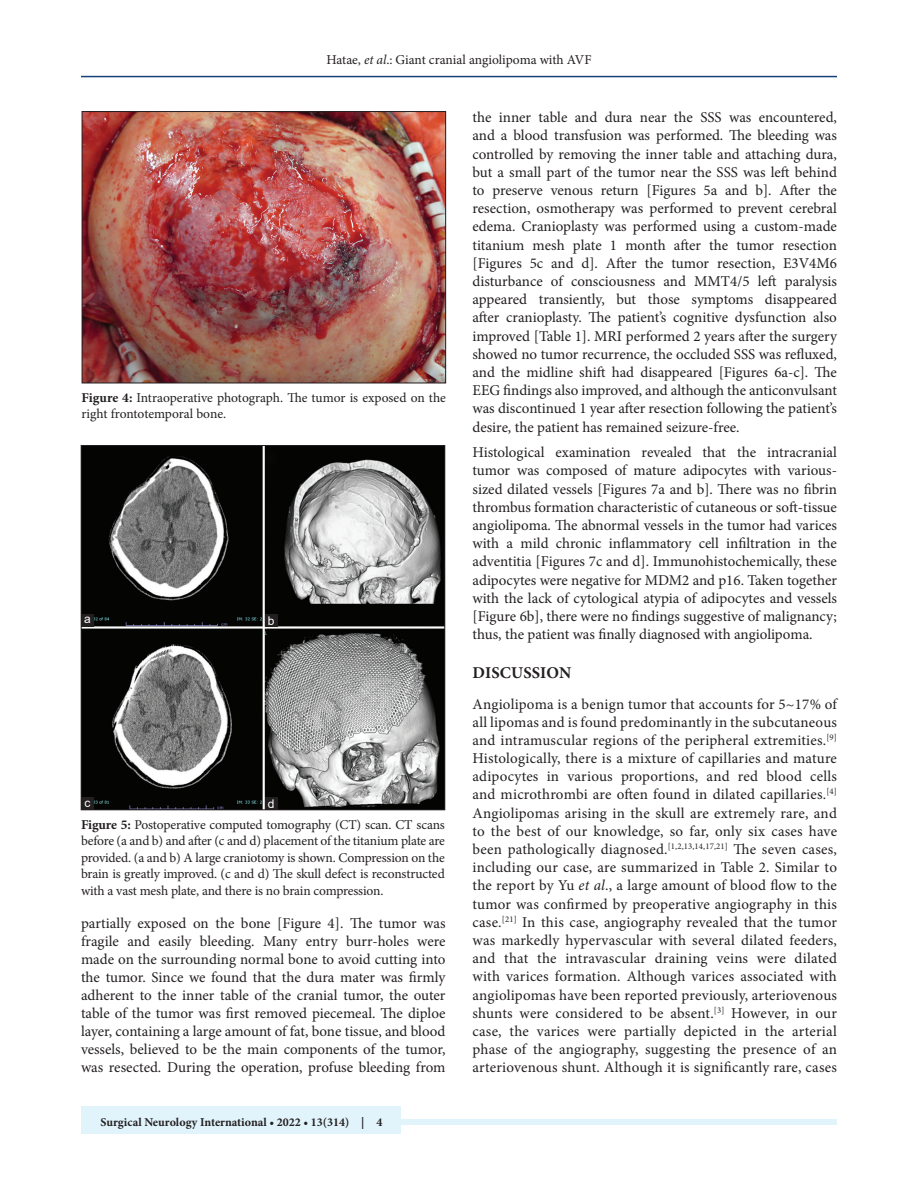
<style>
.page{position:relative;width:918px;height:1188px;background:#fff}
.page>*{position:absolute;margin:0;border:0;box-sizing:border-box;transform-origin:0 0}
.t1{font:700 16.5px "Minion Pro";letter-spacing:.01em;color:#231f20}
.TX{font:15px/18.1px "Minion Pro";color:#231f20;text-align:justify}
.FGC{font:13.5px/16.5px "Minion Pro";letter-spacing:-.01em;color:#231f20;text-align:justify}
.t2{font:700 12px "Minion Pro";color:#231f20}
.LABEL{font:12px "Arial";color:#fff}
.s1{font-style:italic}
.s2{font-weight:700}
</style>
<div class="page">
<hr style="left:81px;top:76px;width:756px;height:1px;background:#164077">
<div style="left:81px;top:1119px;width:756px;height:6px;background:#e1f4fc"></div>
<div style="left:81px;top:1106px;width:319px;height:28px;background:#e1f4fc"></div>
<img style="left:83px;top:447px;width:360px;height:361px">
<div style="left:81px;top:445px;width:364px;height:365px;border:1px solid #231f20"></div>
<div style="left:265px;top:797px;width:13px;height:13px;background:#231f20"></div>
<div style="left:81px;top:797px;width:13px;height:13px;background:#231f20"></div>
<div style="left:265px;top:614px;width:13px;height:13px;background:#231f20"></div>
<div style="left:81px;top:614px;width:13px;height:13px;background:#231f20"></div>
<img style="left:84px;top:113px;width:360px;height:268px">
<div style="left:82px;top:111px;width:364px;height:272px;border:1px solid #231f20"></div>
<p class="FGC" style="left:326px;top:51px;width:267px">Hatae, <span class="s1">et al</span>.: Giant cranial angiolipoma with AVF</p>
<p class="FGC" style="left:82px;top:389px;width:366px"><span class="s2">Figure 4:</span> Intraoperative photograph. The tumor is exposed on the right frontotemporal bone.</p>
<p class="LABEL" style="left:84px;top:611px;width:8px">a</p>
<p class="LABEL" style="left:268px;top:612px;width:8px">b</p>
<p class="LABEL" style="left:84px;top:794px;width:7px">c</p>
<p class="LABEL" style="left:268px;top:795px;width:8px">d</p>
<p class="FGC" style="left:81px;top:816px;width:365px"><span class="s2">Figure 5:</span> Postoperative computed tomography (CT) scan. CT scans before (a and b) and after (c and d) placement of the titanium plate are provided. (a and b) A large craniotomy is shown. Compression on the brain is greatly improved. (c and d) The skull defect is reconstructed with a vast mesh plate, and there is no brain compression.</p>
<p class="TX" style="left:81px;top:915px;width:366px">partially exposed on the bone [Figure 4]. The tumor was fragile and easily bleeding. Many entry burr-holes were made on the surrounding normal bone to avoid cutting into the tumor. Since we found that the dura mater was firmly adherent to the inner table of the cranial tumor, the outer table of the tumor was first removed piecemeal. The diploe layer, containing a large amount of fat, bone tissue, and blood vessels, believed to be the main components of the tumor, was resected. During the operation, profuse bleeding from</p>
<p class="t2" style="left:100px;top:1113px;width:284px">Surgical Neurology International • 2022 • 13(314) | 4</p>
<p class="TX" style="left:472px;top:108px;width:366px">the inner table and dura near the SSS was encountered, and a blood transfusion was performed. The bleeding was controlled by removing the inner table and attaching dura, but a small part of the tumor near the SSS was left behind to preserve venous return [Figures 5a and b]. After the resection, osmotherapy was performed to prevent cerebral edema. Cranioplasty was performed using a custom-made titanium mesh plate 1 month after the tumor resection [Figures 5c and d]. After the tumor resection, E3V4M6 disturbance of consciousness and MMT4/5 left paralysis appeared transiently, but those symptoms disappeared after cranioplasty. The patient’s cognitive dysfunction also improved [Table 1]. MRI performed 2 years after the surgery showed no tumor recurrence, the occluded SSS was refluxed, and the midline shift had disappeared [Figures 6a-c]. The EEG findings also improved, and although the anticonvulsant was discontinued 1 year after resection following the patient’s desire, the patient has remained seizure-free.</p>
<p class="TX" style="left:472px;top:443px;width:366px">Histological examination revealed that the intracranial tumor was composed of mature adipocytes with various&shy;sized dilated vessels [Figures 7a and b]. There was no fibrin thrombus formation characteristic of cutaneous or soft-tissue angiolipoma. The abnormal vessels in the tumor had varices with a mild chronic inflammatory cell infiltration in the adventitia [Figures 7c and d]. Immunohistochemically, these adipocytes were negative for MDM2 and p16. Taken together with the lack of cytological atypia of adipocytes and vessels [Figure 6b], there were no findings suggestive of malignancy; thus, the patient was finally diagnosed with angiolipoma.</p>
<h1 class="t1" style="left:473px;top:661px;width:100px">DISCUSSION</h1>
<p class="TX" style="left:472px;top:695px;width:366px">Angiolipoma is a benign tumor that accounts for 5~17% of all lipomas and is found predominantly in the subcutaneous and intramuscular regions of the peripheral extremities.<sup>[9] </sup>Histologically, there is a mixture of capillaries and mature adipocytes in various proportions, and red blood cells and microthrombi are often found in dilated capillaries.<sup>[4] </sup>Angiolipomas arising in the skull are extremely rare, and to the best of our knowledge, so far, only six cases have been pathologically diagnosed.<sup>[1,2,13,14,17,21]</sup> The seven cases, including our case, are summarized in Table 2. Similar to the report by Yu <span class="s1">et al</span>., a large amount of blood flow to the tumor was confirmed by preoperative angiography in this case.<sup>[21]</sup> In this case, angiography revealed that the tumor was markedly hypervascular with several dilated feeders, and that the intravascular draining veins were dilated with varices formation. Although varices associated with angiolipomas have been reported previously, arteriovenous shunts were considered to be absent.<sup>[3]</sup> However, in our case, the varices were partially depicted in the arterial phase of the angiography, suggesting the presence of an arteriovenous shunt. Although it is significantly rare, cases</p>
</div>
